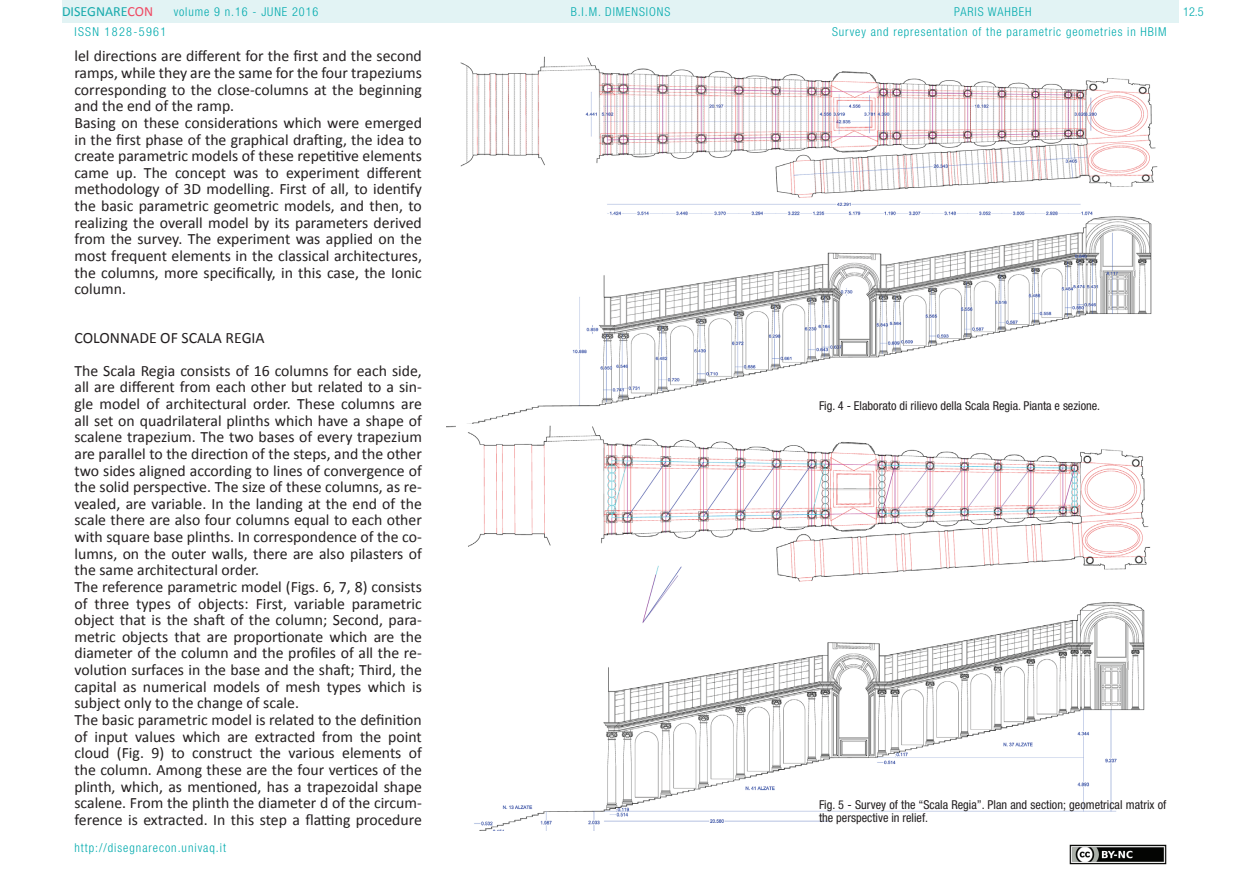
<style>
.page{position:relative;width:1241px;height:893px;background:#fff}
.page>*{position:absolute;margin:0;border:0;box-sizing:border-box;transform-origin:0 0}
.t1{font:15.75px/16.6px "Calibri";color:#231f20}
.t2{font:14px "Calibri";color:#17aaac}
.t3{font:condensed 12.25px/13.1px "Helvetica Neue LT Std";color:#231f20}
.t4{font:300 condensed 12.25px/19.4px "Helvetica Neue LT Std";letter-spacing:.075em;color:#00aaad}
.t5{font:300 condensed 12.25px "Helvetica Neue LT Std";letter-spacing:.11em;color:#00aaad}
.s1{color:#ef4862}
</style>
<div class="page">
<div style="left:62px;top:0;width:1116px;height:23px;background:#e2f3f4"></div>
<img style="left:1069px;top:845px;width:97px;height:19px">
<img style="left:446px;top:56px;width:711px;height:372px">
<img style="left:456px;top:424px;width:696px;height:407px">
<p class="t2" style="left:62px;top:3px;width:93px">DISEGNARE<span class="s1">CON</span></p>
<p class="t4" style="left:832px;top:2px;width:336px;text-indent:122px">paris wahbeh<br>Survey and representation of the parametric geometries in HBIM</p>
<p class="t4" style="left:174px;top:2px;width:146px">volume 9 n.16 - JUNE 2016</p>
<p class="t4" style="left:570px;top:2px;width:101px">B.I.M. DIMENSIONS</p>
<p class="t4" style="left:1182px;top:2px;width:22px">12.5</p>
<p class="t5" style="left:74px;top:24px;width:93px">ISSN 1828-5961</p>
<p class="t1" style="left:74px;top:48px;width:349px">lel directions are different for the first and the second ramps, while they are the same for the four trapeziums corresponding to the close-columns at the beginning and the end of the ramp.<br>Basing on these considerations which were emerged in the first phase of the graphical drafting, the idea to create parametric models of these repetitive elements came up. The concept was to experiment different methodology of 3D modelling. First of all, to identify the basic parametric geometric models, and then, to realizing the overall model by its parameters derived from the survey. The experiment was applied on the most frequent elements in the classical architectures, the columns, more specifically, in this case, the Ionic column.</p>
<p class="t1" style="left:74px;top:322px;width:349px;line-height:32.4px">COLONNADE OF SCALA REGIA<br>The Scala Regia consists of 16 columns for each side,</p>
<p class="t1" style="left:74px;top:379px;width:349px">all are different from each other but related to a sin&shy;gle model of architectural order. These columns are all set on quadrilateral plinths which have a shape of scalene trapezium. The two bases of every trapezium are parallel to the direction of the steps, and the other two sides aligned according to lines of convergence of the solid perspective. The size of these columns, as re&shy;vealed, are variable. In the landing at the end of the scale there are also four columns equal to each other with square base plinths. In correspondence of the co&shy;lumns, on the outer walls, there are also pilasters of the same architectural order.<br>The reference parametric model (Figs. 6, 7, 8) consists of three types of objects: First, variable parametric object that is the shaft of the column; Second, para&shy;metric objects that are proportionate which are the diameter of the column and the profiles of all the re&shy;volution surfaces in the base and the shaft; Third, the capital as numerical models of mesh types which is subject only to the change of scale.<br>The basic parametric model is related to the definition of input values which are extracted from the point cloud (Fig. 9) to construct the various elements of the column. Among these are the four vertices of the plinth, which, as mentioned, has a trapezoidal shape scalene. From the plinth the diameter d of the circum&shy;ference is extracted. In this step a flatting procedure</p>
<p class="t4" style="left:74px;top:838px;width:153px">http://disegnarecon.univaq.it</p>
<p class="t3" style="left:819px;top:399px;width:282px">Fig. 4 - Elaborato di rilievo della Scala Regia. Pianta e sezione.</p>
<p class="t3" style="left:819px;top:798px;width:349px">Fig. 5 - Survey of the “Scala Regia”. Plan and section; geometrical matrix of the perspective in relief.</p>
</div>
